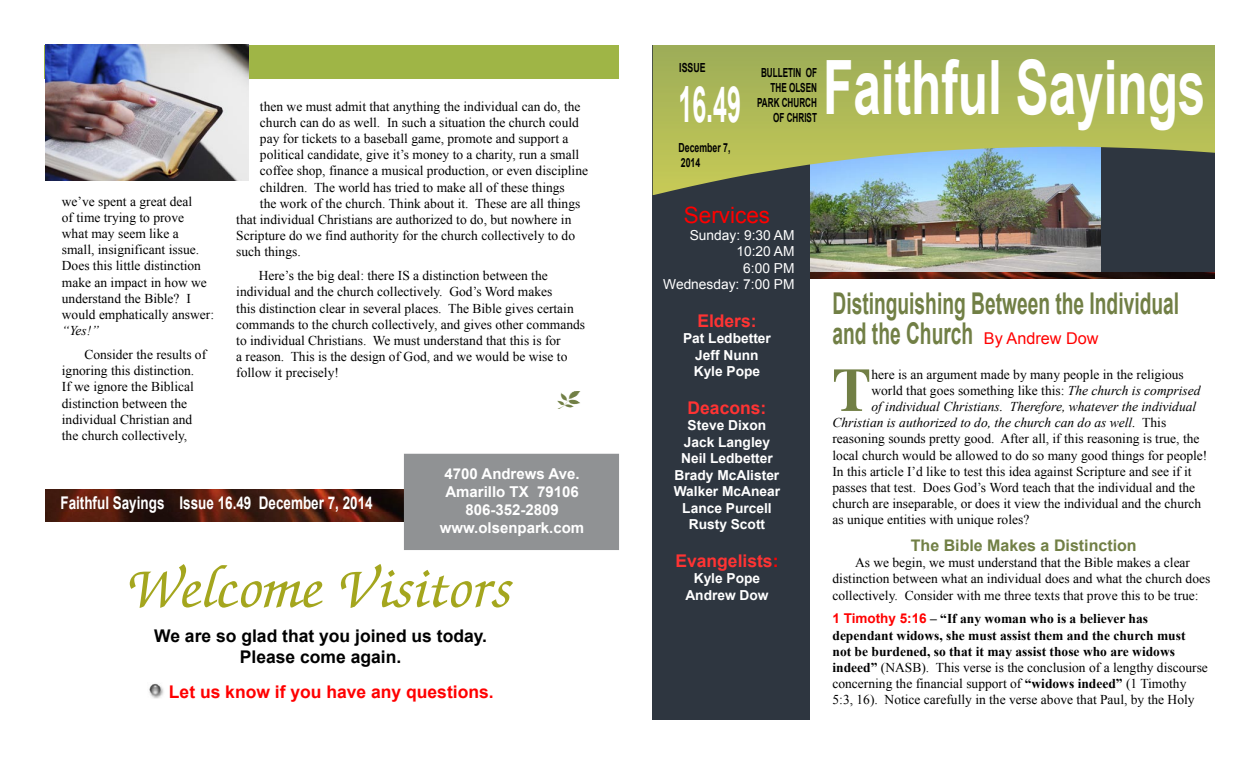
<style>
.page{position:relative;width:1260px;height:765px;background:#fff}
.page>*{position:absolute;margin:0;border:0;box-sizing:border-box;transform-origin:0 0}
.t1{font:700 75px "Arial";color:#fff;scale:.66 1}
.t2{font:italic 500 62.5px "Zapf Chancery";color:#a4a61e}
.t3{font:700 61.5px "Times";color:#717f45;scale:.95 1}
.t4{font:700 50px "Arial";color:#fff;scale:.5 1}
.t5{font:700 30px/30px "Arial";color:#717f45;scale:.64 1}
.t6{font:22.5px "Arial";color:#f00}
.t7{font:700 17.5px/21px "Arial";color:#000;text-align:center}
.t8{font:700 17.5px "Arial";color:#fff;scale:.77 1}
.t9{font:700 17.5px "Arial";color:#f00}
.t10{font:700 17.5px "Arial";color:#f33}
.t11{font:700 16px "Arial";color:#717f45}
.t12{font:700 15px/18px "Arial";color:#fff;text-align:center}
.t13{font:700 13.75px/16.5px "Arial";color:#fff;text-align:center}
.t14{font:13.75px/16.5px "Arial";color:#fff;text-align:right}
.t15{font:13.5px/16.2px "Times New Roman";color:#000}
.t16{font:700 13.5px/16.2px "Times New Roman";color:#000}
.t17{font:italic 13.5px "Times New Roman";color:#000}
.t18{font:700 12.5px/15px "Arial";color:#000;text-align:right;scale:.65 1}
.t19{font:700 12.5px/15px "Arial";color:#000;scale:.7 1}
.s1{color:#f00}
.s2{font-weight:400;font-size:16.25px;color:#f00}
.s3{font-style:italic}
.s4{font-style:normal}
.s5{font-family:"Arial";color:#f00}
.s6{font-weight:400}
</style>
<div class="page">
<div style="left:45px;top:45px;width:573px;height:34px;background:#9fb546"></div>
<img style="left:810px;top:195px;width:292px;height:78px">
<div style="left:1102px;top:45px;width:113px;height:229px;background:#2e3640"></div>
<div style="left:652px;top:45px;width:158px;height:675px;background:#2e3640"></div>
<svg style="left:652px;top:45px;width:563px;height:150px;background:#9cac67"></svg>
<img style="left:810px;top:273px;width:405px;height:6px">
<img style="left:45px;top:490px;width:359px;height:31px">
<div style="left:405px;top:455px;width:213px;height:94px;background:#909294"></div>
<div style="left:404px;top:454px;width:215px;height:96px;border:2px solid #909294"></div>
<img style="left:45px;top:45px;width:204px;height:136px">
<img style="left:149px;top:683px;width:15px;height:15px">
<p class="t15" style="left:62px;top:193px;width:154px">we’ve spent a great deal<br>of time trying to prove<br>what may seem like a small, insignificant issue.<br>Does this little distinction make an impact in how we understand the Bible? I would emphatically answer:</p>
<p class="t17" style="left:62px;top:321px;width:39px">“Yes!”</p>
<p class="t15" style="left:62px;top:346px;width:146px;text-indent:22px">Consider the results of ignoring this distinction.<br>If we ignore the Biblical distinction between the individual Christian and the church collectively,</p>
<p class="t15" style="left:260px;top:98px;width:322px">then we must admit that anything the individual can do, the</p>
<p class="t15" style="left:260px;top:114px;width:321px">church can do as well. In such a situation the church could</p>
<p class="t15" style="left:260px;top:130px;width:310px">pay for tickets to a baseball game, promote and support a</p>
<p class="t15" style="left:260px;top:146px;width:321px">political candidate, give it’s money to a charity, run a small</p>
<p class="t15" style="left:260px;top:163px;width:330px">coffee shop, finance a musical production, or even discipline</p>
<p class="t15" style="left:260px;top:179px;width:306px">children. The world has tried to make all of these things</p>
<p class="t15" style="left:260px;top:195px;width:322px">the work of the church. Think about it. These are all things</p>
<p class="t15" style="left:236px;top:211px;width:337px">that individual Christians are authorized to do, but nowhere in</p>
<p class="t15" style="left:236px;top:227px;width:340px">Scripture do we find authority for the church collectively to do</p>
<p class="t15" style="left:236px;top:244px;width:66px">such things.</p>
<p class="t15" style="left:236px;top:267px;width:350px;text-indent:23px">Here’s the big deal: there IS a distinction between the individual and the church collectively. God’s Word makes<br>this distinction clear in several places. The Bible gives certain commands to the church collectively, and gives other commands to individual Christians. We must understand that this is for<br>a reason. This is the design of God, and we would be wise to follow it precisely!</p>
<p class="t8" style="left:60px;top:492px;width:407px">Faithful Sayings Issue 16.49 December 7, 2014</p>
<p class="t12" style="left:440px;top:465px;width:146px">4700 Andrews Ave.<br>Amarillo TX 79106<br>806-352-2809 www.olsenpark.com</p>
<h2 class="t2" style="left:128px;top:556px;width:386px">Welcome Visitors</h2>
<p class="t7" style="left:154px;top:626px;width:334px">We are so glad that you joined us today.<br>Please come again.</p>
<p class="t9" style="left:169px;top:680px;width:326px">Let us know if you have any questions.</p>
<p class="t19" style="left:679px;top:61px;width:39px">ISSUE</p>
<h3 class="t4" style="left:678px;top:72px;width:127px">16.49</h3>
<p class="t19" style="left:678px;top:141px;width:76px">December 7,<br>2014</p>
<p class="t18" style="left:757px;top:66px;width:94px">BULLETIN OF<br>THE OLSEN<br>PARK CHURCH<br>OF CHRIST</p>
<h1 class="t1" style="left:823px;top:38px;width:581px">Faithful Sayings</h1>
<h3 class="t6" style="left:684px;top:200px;width:88px">Services</h3>
<p class="t14" style="left:663px;top:227px;width:133px">Sunday: 9:30 AM<br>10:20 AM<br>6:00 PM<br>Wednesday: 7:00 PM</p>
<p class="t10" style="left:697px;top:309px;width:61px">Elders:</p>
<p class="t13" style="left:683px;top:331px;width:89px">Pat Ledbetter<br>Jeff Nunn<br>Kyle Pope</p>
<p class="t10" style="left:688px;top:396px;width:80px">Deacons:</p>
<p class="t13" style="left:674px;top:418px;width:108px">Steve Dixon<br>Jack Langley<br>Neil Ledbetter<br>Brady McAlister<br>Walker McAnear<br>Lance Purcell<br>Rusty Scott</p>
<p class="t10" style="left:675px;top:549px;width:105px">Evangelists<span class="s1">:</span></p>
<p class="t13" style="left:685px;top:571px;width:85px">Kyle Pope<br>Andrew Dow</p>
<h3 class="t5" style="left:832px;top:290px;width:543px">Distinguishing Between the Individual and the Church <span class="s2">By Andrew Dow</span></h3>
<h3 class="t3" style="left:832px;top:331px;width:42px">T</h3>
<p class="t15" style="left:871px;top:366px;width:314px">here is an argument made by many people in the religious</p>
<p class="t15" style="left:871px;top:382px;width:331px">world that goes something like this: <span class="s3">The church is comprised</span></p>
<p class="t17" style="left:871px;top:397px;width:326px">of individual Christians. Therefore, whatever the individual</p>
<p class="t17" style="left:832px;top:413px;width:335px">Christian is authorized to do, the church can do as well. <span class="s4">This</span></p>
<p class="t15" style="left:832px;top:430px;width:369px">reasoning sounds pretty good. After all, if this reasoning is true, the</p>
<p class="t15" style="left:832px;top:447px;width:376px">local church would be allowed to do so many good things for people!</p>
<p class="t15" style="left:832px;top:463px;width:361px">In this article I’d like to test this idea against Scripture and see if it</p>
<p class="t15" style="left:832px;top:479px;width:364px">passes that test. Does God’s Word teach that the individual and the</p>
<p class="t15" style="left:832px;top:495px;width:370px">church are inseparable, or does it view the individual and the church</p>
<p class="t15" style="left:832px;top:511px;width:198px">as unique entities with unique roles?</p>
<p class="t11" style="left:911px;top:535px;width:227px">The Bible Makes a Distinction</p>
<p class="t15" style="left:832px;top:554px;width:379px;text-indent:23px">As we begin, we must understand that the Bible makes a clear distinction between what an individual does and what the church does collectively. Consider with me three texts that prove this to be true:</p>
<p class="t16" style="left:832px;top:610px;width:377px"><span class="s5">1 Timothy 5:16</span> – “If any woman who is a believer has dependant widows, she must assist them and the church must<br>not be burdened, so that it may assist those who are widows indeed” <span class="s6">(NASB). This verse is the conclusion of a lengthy discourse concerning the financial support of</span> “widows indeed” <span class="s6">(1 Timothy 5:3, 16). Notice carefully in the verse above that Paul, by the Holy</span></p>
</div>
